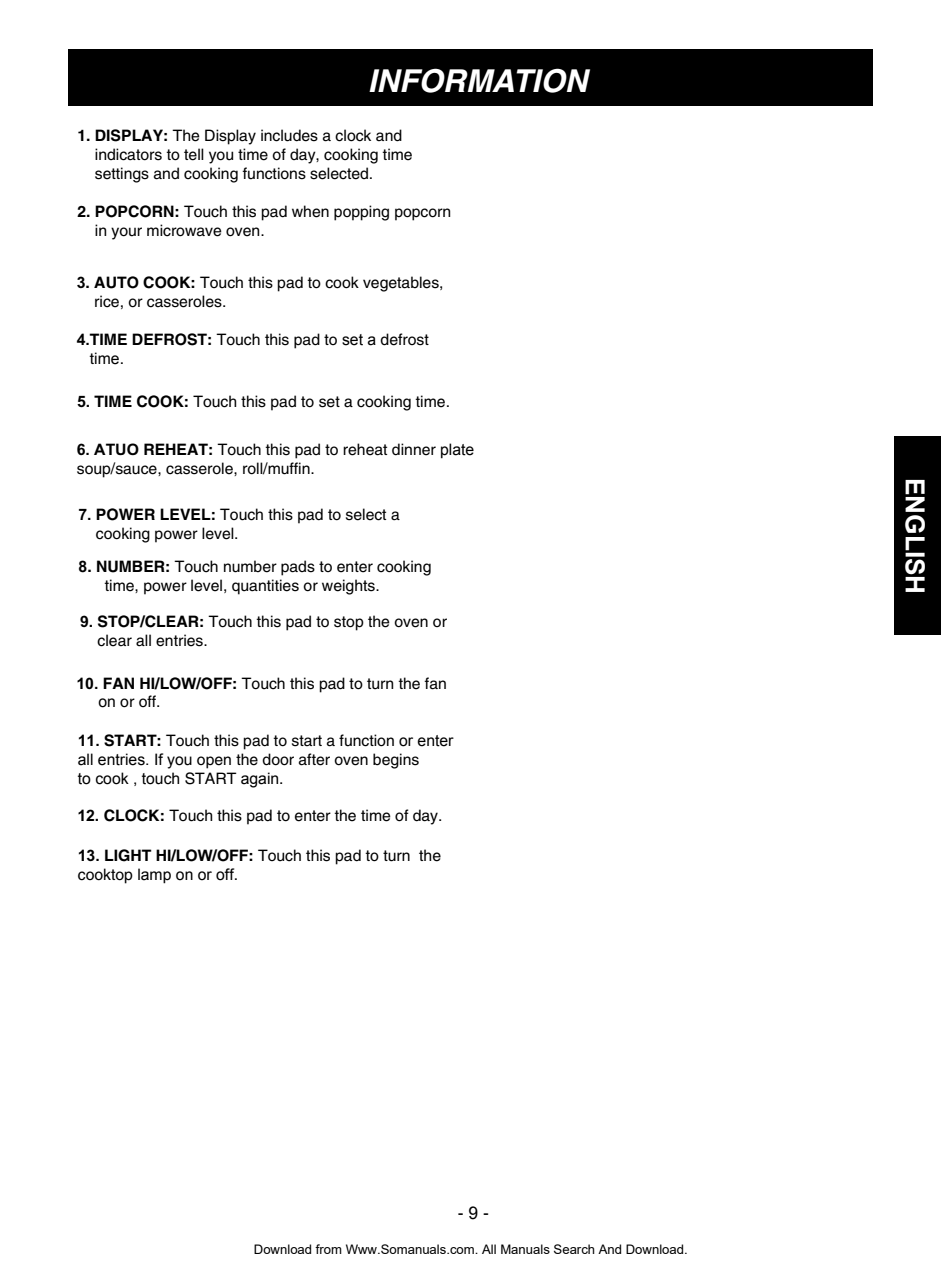
<style>
.page{position:relative;width:942px;height:1274px;background:#fff}
.page>*{position:absolute;margin:0;border:0;box-sizing:border-box;transform-origin:0 0}
.t1{font:italic 700 31.5px "Helvetica";color:#fff}
.t2{font:700 26.25px "Arial";color:#fff}
.t3{font:17.5px "Helvetica";color:#000}
.t4{font:15.75px/18.9px "Helvetica";color:#000}
.t5{font:15.75px "Arial";color:#000}
.t6{font:13.12px "Arial";color:#000}
.s1{font-weight:700}
.s2{font-family:"Arial";font-weight:700}
.s3{font-family:"Arial"}
.s4{font-family:"Helvetica"}
</style>
<div class="page">
<div style="left:69px;top:50px;width:803px;height:56px;background:#000"></div>
<div style="left:894px;top:437px;width:46px;height:198px;background:#000"></div>
<h1 class="t1" style="left:367px;top:69px;width:221px">INFORMATION</h1>
<p class="t4" style="left:95px;top:128px;width:319px;text-indent:-17px"><span class="s1">1. DISPLAY:</span> The Display includes a clock and indicators to tell you time of day, cooking time settings and cooking functions selected.</p>
<p class="t4" style="left:95px;top:203px;width:358px;text-indent:-17px"><span class="s1">2. POPCORN:</span> Touch this pad when popping popcorn in your microwave oven.</p>
<p class="t4" style="left:94px;top:274px;width:351px;text-indent:-17px"><span class="s2">3</span><span class="s1">. AUTO COOK:</span> Touch this pad to cook vegetables, rice, or casseroles.</p>
<p class="t4" style="left:77px;top:332px;width:353px"><span class="s2">4.</span><span class="s1">TIME DEFROST:</span> Touch this pad to <span class="s3">set a</span> defrost</p>
<p class="t5" style="left:90px;top:348px;width:36px"><span class="s4">t</span>ime<span class="s4">.</span></p>
<p class="t4" style="left:77px;top:394px;width:374px"><span class="s2">5.</span> <span class="s1">TIME COOK:</span> Touch this pad to set a cooking time.</p>
<p class="t4" style="left:77px;top:442px;width:399px"><span class="s2">6. ATUO</span> <span class="s1">REHEAT:</span> Touch this pad to reheat dinner <span class="s3">plate </span>soup/sauce, casserole, roll/muffin.</p>
<p class="t4" style="left:96px;top:506px;width:305px;text-indent:-18px"><span class="s2">7.</span> <span class="s1">POWER LEVEL:</span> Touch this pad to select a cooking power level.</p>
<p class="t4" style="left:105px;top:559px;width:328px;text-indent:-26px"><span class="s2">8</span><span class="s1">. NUMBER:</span> Touch number pads to enter cooking time, power level, quantities or weights.</p>
<p class="t4" style="left:98px;top:614px;width:351px;text-indent:-17px"><span class="s2">9.</span> <span class="s1">STOP/CLEAR:</span> Touch this pad to stop the oven or clear all entries.</p>
<p class="t4" style="left:98px;top:675px;width:350px;text-indent:-22px"><span class="s2">10.</span> <span class="s1">FAN HI/LO</span><span class="s2">W</span><span class="s1">/OFF:</span> Touch this pad to turn the fan <span class="s3">on</span> or off.</p>
<p class="t4" style="left:78px;top:733px;width:377px"><span class="s2">11.</span> <span class="s1">START:</span> Touch this pad to start a function <span class="s3">or enter all entries. If you</span> open the door after oven begins</p>
<p class="t5" style="left:78px;top:768px;width:207px">to cook , touch <span class="s4">START</span> again<span class="s4">.</span></p>
<p class="t4" style="left:77px;top:807px;width:366px"><span class="s2">12.</span> <span class="s1">CLOCK:</span> Touch this pad to enter the time of day.</p>
<p class="t4" style="left:78px;top:848px;width:365px"><span class="s2">13.</span> <span class="s1">LIGHT HI/LO</span><span class="s2">W</span><span class="s1">/OFF:</span> Touch this pad to turn the</p>
<p class="t5" style="left:78px;top:864px;width:162px"><span class="s4">cooktop</span> lamp on or off<span class="s4">.</span></p>
<p class="t3" style="left:458px;top:1207px;width:33px">- <span class="s3">9</span> -</p>
<p class="t6" style="left:254px;top:1242px;width:435px">Download from Www.Somanuals.com. All Manuals Search And Download.</p>
<h2 class="t2" style="left:932px;top:478px;width:118px;rotate:90deg">ENGLISH</h2>
</div>
